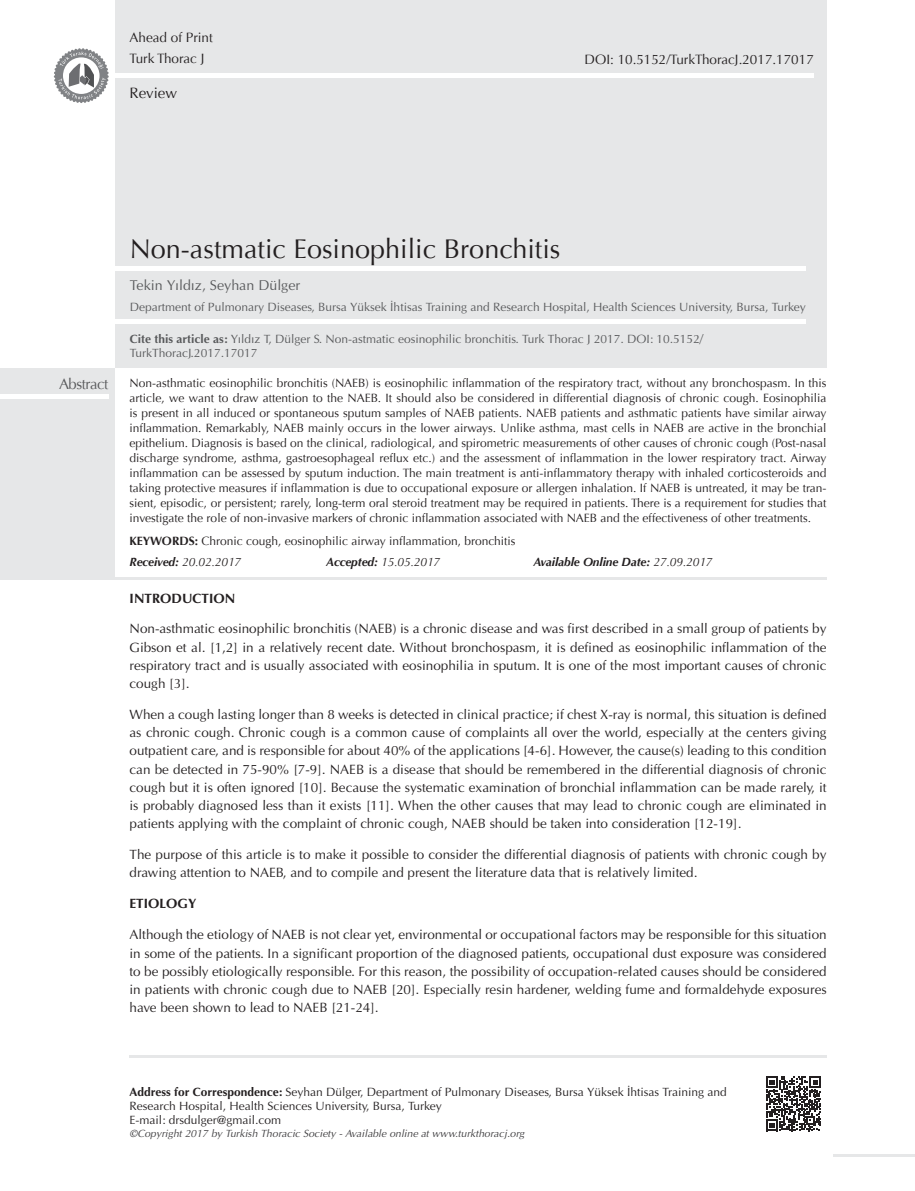
<style>
.page{position:relative;width:915px;height:1191px;background:#fff}
.page>*{position:absolute;margin:0;border:0;box-sizing:border-box;transform-origin:0 0}
.t1{font:27px "Optima";color:#231f20}
.t2{font:15px "Optima";letter-spacing:-.03em;color:#58595b}
.t3{font:15px "Optima";color:#231f20}
.t4{font:14.25px "Optima Normal Tr";color:#58595b}
.t5{font:13.5px/18.1px "Optima Normal Tr";color:#231f20;text-align:justify}
.t6{font:13.5px "Optima";color:#231f20}
.t7{font:13.5px "Optima Bold Tr";color:#231f20}
.t8{font:12px/15px "Optima";color:#231f20;text-align:justify}
.t9{font:12px/14.4px "Optima Normal Tr";color:#58595b}
.t10{font:12px/14.4px "Optima Normal Tr";color:#231f20}
.t11{font:italic 12px "Optima";letter-spacing:-.01em;color:#231f20}
.t12{font:italic 700 12px "Optima";letter-spacing:-.01em;color:#231f20}
.t13{font:10.5px "Optima Italic Tr";color:#414042}
.s1{font-family:"Optima Bold Tr"}
.s2{font-weight:700}
.s3{font-weight:400}
</style>
<div class="page">
<div style="left:115px;top:0;width:711px;height:368px;background:#e6e7e8"></div>
<hr style="left:4px;top:74px;width:809px;height:4px;background:#fff">
<svg style="left:53px;top:48px;width:56px;height:55px"></svg>
<div style="left:0;top:266px;width:805px;height:5px;background:#fff"></div>
<hr style="left:129px;top:1055px;width:697px;height:2px;background:#e6e7e8">
<hr style="left:833px;top:1154px;width:81px;height:2px;background:#e6e7e8">
<svg style="left:766px;top:1076px;width:54px;height:55px"></svg>
<div style="left:0;top:319px;width:805px;height:5px;background:#fff"></div>
<div style="left:0;top:368px;width:115px;height:211px;background:#e6e7e8"></div>
<div style="left:0;top:394px;width:108px;height:5px;background:#fff"></div>
<hr style="left:0;top:577px;width:826px;height:2px;background:#e6e7e8">
<p class="t6" style="left:129px;top:30px;width:85px">Ahead of Print</p>
<p class="t6" style="left:129px;top:51px;width:76px">Turk Thorac J</p>
<p class="t3" style="left:129px;top:84px;width:49px">Review</p>
<p class="t6" style="left:584px;top:52px;width:231px">DOI: 10.5152/TurkThoracJ.2017.17017</p>
<p class="t2" style="left:59px;top:375px;width:51px">Abstract</p>
<h1 class="t1" style="left:130px;top:233px;width:432px">Non-astmatic Eosinophilic Bronchitis</h1>
<p class="t4" style="left:130px;top:277px;width:172px">Tekin Yıldız, Seyhan Dülger</p>
<p class="t9" style="left:130px;top:299px;width:677px">Department of Pulmonary Diseases, Bursa Yüksek İhtisas Training and Research Hospital, Health Sciences University, Bursa, Turkey</p>
<p class="t9" style="left:130px;top:332px;width:574px"><span class="s1">Cite this article as:</span> Yıldız T, Dülger S. Non-astmatic eosinophilic bronchitis. Turk Thorac J 2017. DOI: 10.5152/<br>TurkThoracJ.2017.17017</p>
<p class="t8" style="left:129px;top:375px;width:698px">Non-asthmatic eosinophilic bronchitis (NAEB) is eosinophilic inflammation of the respiratory tract, without any bronchospasm. In this article, we want to draw attention to the NAEB. It should also be considered in differential diagnosis of chronic cough. Eosinophilia is present in all induced or spontaneous sputum samples of NAEB patients. NAEB patients and asthmatic patients have similar airway inflammation. Remarkably, NAEB mainly occurs in the lower airways. Unlike asthma, mast cells in NAEB are active in the bronchial epithelium. Diagnosis is based on the clinical, radiological, and spirometric measurements of other causes of chronic cough (Post-nasal discharge syndrome, asthma, gastroesophageal reflux etc.) and the assessment of inflammation in the lower respiratory tract. Airway inflammation can be assessed by sputum induction. The main treatment is anti-inflammatory therapy with inhaled corticosteroids and taking protective measures if inflammation is due to occupational exposure or allergen inhalation. If NAEB is untreated, it may be tran&shy;sient, episodic, or persistent; rarely, long-term oral steroid treatment may be required in patients. There is a requirement for studies that investigate the role of non-invasive markers of chronic inflammation associated with NAEB and the effectiveness of other treatments.</p>
<p class="t8" style="left:129px;top:534px;width:387px"><span class="s2">KEYWORDS:</span> Chronic cough, eosinophilic airway inflammation, bronchitis</p>
<p class="t11" style="left:129px;top:554px;width:113px"><span class="s2">Received:</span> 20.02.2017</p>
<p class="t11" style="left:326px;top:554px;width:115px"><span class="s2">Accepted:</span> 15.05.2017</p>
<p class="t12" style="left:533px;top:554px;width:181px">Available Online Date: <span class="s3">27.09.2017</span></p>
<p class="t7" style="left:129px;top:589px;width:107px">INTRODUCTION</p>
<p class="t5" style="left:129px;top:620px;width:698px">Non-asthmatic eosinophilic bronchitis (NAEB) is a chronic disease and was first described in a small group of patients by Gibson et al. [1,2] in a relatively recent date. Without bronchospasm, it is defined as eosinophilic inflammation of the respiratory tract and is usually associated with eosinophilia in sputum. It is one of the most important causes of chronic cough [3].</p>
<p class="t5" style="left:129px;top:705px;width:698px">When a cough lasting longer than 8 weeks is detected in clinical practice; if chest X-ray is normal, this situation is defined as chronic cough. Chronic cough is a common cause of complaints all over the world, especially at the centers giving outpatient care, and is responsible for about 40% of the applications [4-6]. However, the cause(s) leading to this condition can be detected in 75-90% [7-9]. NAEB is a disease that should be remembered in the differential diagnosis of chronic cough but it is often ignored [10]. Because the systematic examination of bronchial inflammation can be made rarely, it is probably diagnosed less than it exists [11]. When the other causes that may lead to chronic cough are eliminated in patients applying with the complaint of chronic cough, NAEB should be taken into consideration [12-19].</p>
<p class="t5" style="left:129px;top:845px;width:698px">The purpose of this article is to make it possible to consider the differential diagnosis of patients with chronic cough by drawing attention to NAEB, and to compile and present the literature data that is relatively limited.</p>
<p class="t7" style="left:129px;top:895px;width:68px">ETIOLOGY</p>
<p class="t5" style="left:129px;top:925px;width:698px">Although the etiology of NAEB is not clear yet, environmental or occupational factors may be responsible for this situation in some of the patients. In a significant proportion of the diagnosed patients, occupational dust exposure was considered to be possibly etiologically responsible. For this reason, the possibility of occupation-related causes should be considered in patients with chronic cough due to NAEB [20]. Especially resin hardener, welding fume and formaldehyde exposures have been shown to lead to NAEB [21-24].</p>
<p class="t10" style="left:129px;top:1084px;width:598px"><span class="s1">Address for Correspondence:</span> Seyhan Dülger, Department of Pulmonary Diseases, Bursa Yüksek İhtisas Training and<br>Research Hospital, Health Sciences University, Bursa, Turkey<br>E-mail: drsdulger@gmail.com</p>
<p class="t13" style="left:129px;top:1127px;width:396px">©Copyright 2017 by Turkish Thoracic Society - Available online at www.turkthoracj.org</p>
</div>
